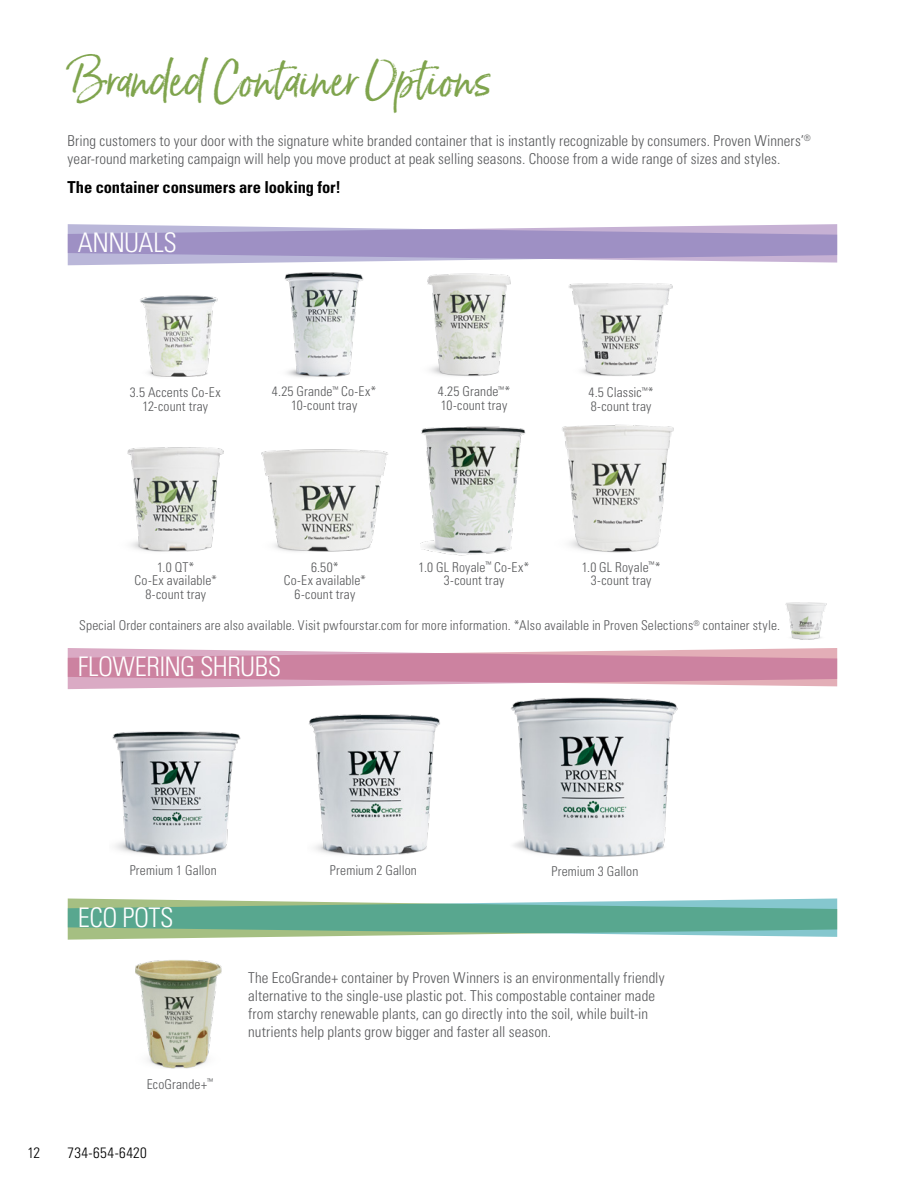
<style>
.page{position:relative;width:918px;height:1188px;background:#fff}
.page>*{position:absolute;margin:0;border:0;box-sizing:border-box;transform-origin:0 0}
.t1{font:45px "Born Ready";letter-spacing:-.005em;color:#7fa44d}
.t2{font:300 condensed 27px "Univers LT Std";letter-spacing:-.02em;color:#fff}
.t3{font:700 condensed 16.5px "Univers LT Std";letter-spacing:-.005em;color:#000}
.t4{font:300 condensed 15px/18px "Univers LT Std";letter-spacing:.005em;color:#58595b}
.t5{font:300 condensed 15px "Univers LT Std";letter-spacing:.02em;color:#000}
.t6{font:300 condensed 13.5px/13.5px "Univers LT Std";letter-spacing:.01em;color:#58595b;text-align:center}
</style>
<div class="page">
<img style="left:421px;top:426px;width:105px;height:130px">
<svg style="left:68px;top:224px;width:769px;height:41px;background:#b4a9d1"></svg>
<img style="left:568px;top:283px;width:105px;height:93px">
<img style="left:261px;top:449px;width:127px;height:103px">
<img style="left:127px;top:447px;width:97px;height:105px">
<img style="left:427px;top:273px;width:84px;height:103px">
<img style="left:562px;top:424px;width:112px;height:129px">
<img style="left:284px;top:272px;width:79px;height:105px">
<img style="left:112px;top:731px;width:129px;height:125px">
<img style="left:309px;top:714px;width:131px;height:142px">
<img style="left:511px;top:697px;width:167px;height:160px">
<img style="left:140px;top:295px;width:78px;height:82px">
<svg style="left:68px;top:648px;width:769px;height:41px;background:#d79eb5"></svg>
<svg style="left:68px;top:898px;width:769px;height:42px"></svg>
<img style="left:785px;top:602px;width:42px;height:38px">
<img style="left:135px;top:960px;width:87px;height:109px">
<h1 class="t1" style="left:68px;top:53px;width:425px">Branded Container Options</h1>
<p class="t4" style="left:68px;top:132px;width:745px">Bring customers to your door with the signature white branded container that is instantly recognizable by consumers. Proven Winners’<sup>® </sup>year-round marketing campaign will help you move product at peak selling seasons. Choose from a wide range of sizes and styles.</p>
<p class="t3" style="left:68px;top:177px;width:275px">The container consumers are looking for!</p>
<h2 class="t2" style="left:78px;top:227px;width:101px">ANNUALS</h2>
<p class="t6" style="left:130px;top:386px;width:92px">3.5 Accents Co-Ex<br>12-count tray</p>
<p class="t6" style="left:272px;top:385px;width:106px">4.25 Grande<sup>™</sup> Co-Ex*<br>10-count tray</p>
<p class="t6" style="left:438px;top:385px;width:74px;text-align:left">4.25 Grande<sup>™</sup>*<br>10-count tray</p>
<p class="t6" style="left:589px;top:386px;width:67px;text-align:left">4.5 Classic<sup>™</sup>*<br>8-count tray</p>
<p class="t6" style="left:135px;top:560px;width:84px">1.0 QT*<br>Co-Ex available*<br>8-count tray</p>
<p class="t6" style="left:284px;top:560px;width:84px">6.50*<br>Co-Ex available*<br>6-count tray</p>
<p class="t6" style="left:582px;top:560px;width:80px">1.0 GL Royale<sup>™</sup>*<br>3-count tray</p>
<p class="t6" style="left:419px;top:560px;width:112px">1.0 GL Royale<sup>™</sup> Co-Ex*<br>3-count tray</p>
<p class="t6" style="left:79px;top:619px;width:702px">Special Order containers are also available. Visit pwfourstar.com for more information. *Also available in Proven Selections<sup>®</sup> container style.</p>
<h2 class="t2" style="left:78px;top:651px;width:205px">FLOWERING SHRUBS</h2>
<p class="t6" style="left:130px;top:864px;width:89px">Premium 1 Gallon</p>
<p class="t6" style="left:330px;top:864px;width:89px">Premium 2 Gallon</p>
<p class="t6" style="left:551px;top:865px;width:89px">Premium 3 Gallon</p>
<h2 class="t2" style="left:78px;top:901px;width:97px">ECO POTS</h2>
<p class="t6" style="left:147px;top:1077px;width:68px">EcoGrande+<sup>™</sup></p>
<p class="t5" style="left:27px;top:1144px;width:14px">12</p>
<p class="t5" style="left:68px;top:1144px;width:81px">734-654-6420</p>
<p class="t4" style="left:248px;top:969px;width:418px">The EcoGrande+ container by Proven Winners is an environmentally friendly alternative to the single-use plastic pot. This compostable container made from starchy renewable plants, can go directly into the soil, while built-in nutrients help plants grow bigger and faster all season.</p>
</div>
